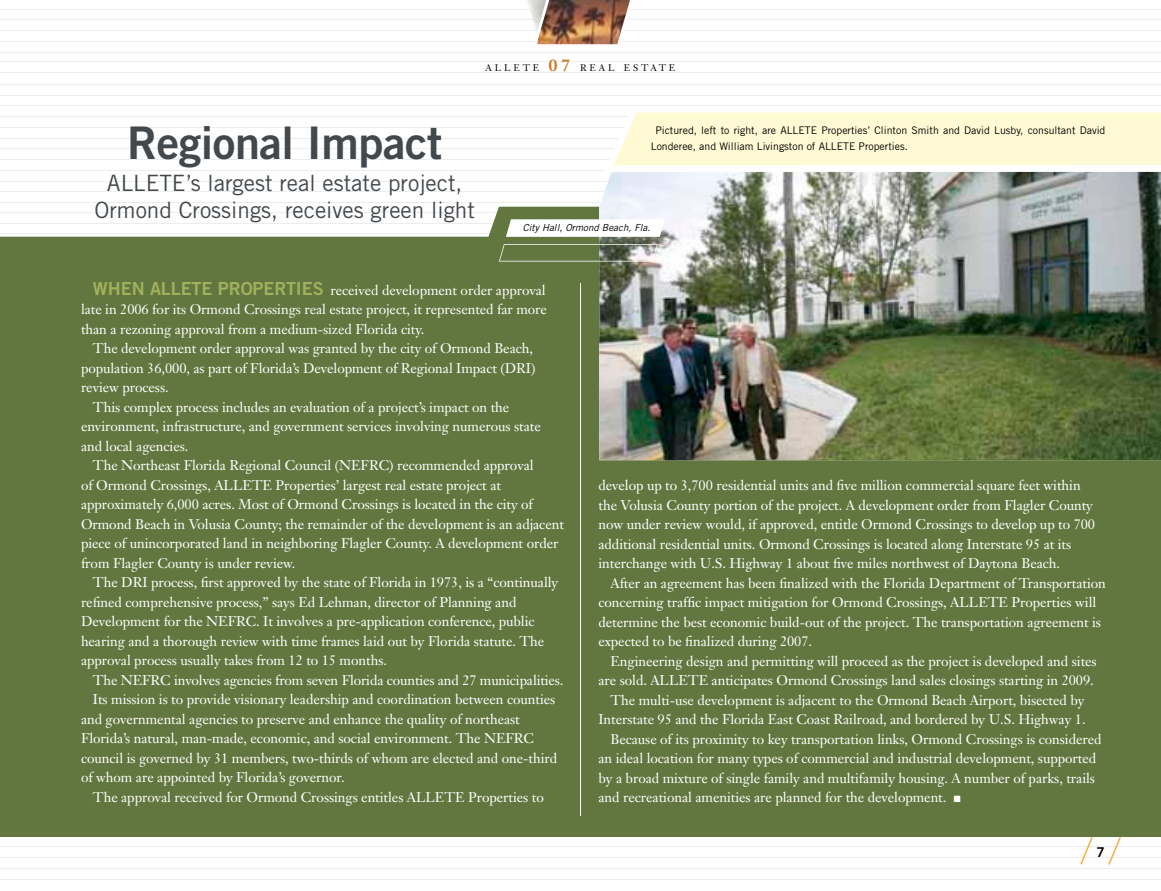
<style>
.page{position:relative;width:1161px;height:891px;background:#fff}
.page>*{position:absolute;margin:0;border:0;box-sizing:border-box;transform-origin:0 0}
.t1{font:45px "Trade Gothic Bold Two";letter-spacing:-.01em;color:#43484c}
.t2{font:22.5px/27px "Trade Gothic";color:#43484c;text-align:center}
.t3{font:13.8px/19.5px "Janson Text";letter-spacing:-.005em;color:#fff}
.t4{font:13.5px "Trade Gothic Bold Two";color:#000}
.t5{font:10.5px/16.5px "Trade Gothic";color:#000}
.t6{font:italic 9.75px "Trade Gothic";color:#000}
.t7{font:9.45px "Janson Text";letter-spacing:.3em;color:#000}
.s1{font-weight:700;font-size:16.5px;color:#cd7d2b}
.s2{font-family:"Trade Gothic Bold Two";font-size:18px;color:#a1b05c}
</style>
<div class="page">
<hr style="left:0;top:41px;width:1161px;height:1px;background:#ebeded">
<hr style="left:0;top:62px;width:1161px;height:1px;background:#ebeded">
<hr style="left:0;top:84px;width:1161px;height:1px;background:#ebeded">
<hr style="left:0;top:105px;width:1161px;height:1px;background:#ebeded">
<hr style="left:0;top:127px;width:1161px;height:1px;background:#ebeded">
<hr style="left:0;top:148px;width:1161px;height:1px;background:#ebeded">
<hr style="left:0;top:171px;width:1161px;height:1px;background:#ebeded">
<hr style="left:0;top:191px;width:1161px;height:1px;background:#ebeded">
<hr style="left:0;top:20px;width:1161px;height:1px;background:#ebeded">
<hr style="left:0;top:10px;width:1161px;height:1px;background:#ebeded">
<hr style="left:0;top:31px;width:1161px;height:1px;background:#ebeded">
<hr style="left:0;top:202px;width:1161px;height:1px;background:#ebeded">
<hr style="left:0;top:182px;width:1161px;height:1px;background:#ebeded">
<hr style="left:0;top:159px;width:1161px;height:1px;background:#ebeded">
<hr style="left:0;top:138px;width:1161px;height:1px;background:#ebeded">
<hr style="left:0;top:116px;width:1161px;height:1px;background:#ebeded">
<hr style="left:0;top:95px;width:1161px;height:1px;background:#ebeded">
<hr style="left:0;top:73px;width:1161px;height:1px;background:#ebeded">
<hr style="left:0;top:52px;width:1161px;height:1px;background:#ebeded">
<hr style="left:0;top:846px;width:1161px;height:1px;background:#ebeded">
<hr style="left:0;top:869px;width:1161px;height:1px;background:#ebeded">
<hr style="left:0;top:880px;width:1161px;height:1px;background:#ebeded">
<hr style="left:0;top:857px;width:1161px;height:1px;background:#ebeded">
<svg style="left:1080px;top:837px;width:13px;height:28px"></svg>
<svg style="left:1108px;top:837px;width:13px;height:28px"></svg>
<img style="left:527px;top:0;width:6px;height:32px">
<img style="left:533px;top:0;width:104px;height:45px">
<div style="left:0;top:207px;width:1161px;height:630px;background:#62773f"></div>
<img style="left:599px;top:172px;width:562px;height:288px">
<svg style="left:506px;top:219px;width:159px;height:18px"></svg>
<svg style="left:499px;top:244px;width:159px;height:18px;background:#7e8b68"></svg>
<svg style="left:604px;top:112px;width:557px;height:59px;background:#fefada"></svg>
<hr style="left:580px;top:283px;width:1px;height:533px;background:#fff">
<svg style="left:954px;top:796px;width:6px;height:6px"></svg>
<p class="t7" style="left:486px;top:62px;width:191px">ALLETE <span class="s1">07</span> REAL ESTATE</p>
<h1 class="t1" style="left:127px;top:115px;width:316px">Regional Impact</h1>
<h2 class="t2" style="left:94px;top:169px;width:382px">ALLETE’s largest real estate project,<br>Ormond Crossings, receives green light</h2>
<p class="t5" style="left:651px;top:122px;width:456px;text-indent:4px">Pictured, left to right, are ALLETE Properties’ Clinton Smith and David Lusby, consultant David<br>Londeree, and William Livingston of ALLETE Properties.</p>
<p class="t6" style="left:523px;top:222px;width:129px">City Hall, Ormond Beach, Fla.</p>
<p class="t3" style="left:81px;top:280px;width:468px;text-align:justify;text-indent:12px"><span class="s2">WHEN ALLETE PROPERTIES</span> received development order approval late in 2006 for its Ormond Crossings real estate project, it represented far more than a rezoning approval from a medium-sized Florida city.</p>
<p class="t3" style="left:93px;top:339px;width:442px">The development order approval was granted by the city of Ormond Beach,</p>
<p class="t3" style="left:81px;top:358px;width:456px">population 36,000, as part of Florida’s Development of Regional Impact (DRI)</p>
<p class="t3" style="left:81px;top:378px;width:89px">review process.</p>
<p class="t3" style="left:93px;top:397px;width:418px">This complex process includes an evaluation of a project’s impact on the</p>
<p class="t3" style="left:81px;top:417px;width:461px">environment, infrastructure, and government services involving numerous state</p>
<p class="t3" style="left:81px;top:436px;width:109px">and local agencies.</p>
<p class="t3" style="left:93px;top:456px;width:442px">The Northeast Florida Regional Council (NEFRC) recommended approval</p>
<p class="t3" style="left:81px;top:475px;width:422px">of Ormond Crossings, ALLETE Properties’ largest real estate project at</p>
<p class="t3" style="left:81px;top:495px;width:453px">approximately 6,000 acres. Most of Ormond Crossings is located in the city of</p>
<p class="t3" style="left:81px;top:514px;width:485px">Ormond Beach in Volusia County; the remainder of the development is an adjacent</p>
<p class="t3" style="left:81px;top:534px;width:479px">piece of unincorporated land in neighboring Flagler County. A development order</p>
<p class="t3" style="left:81px;top:553px;width:216px">from Flagler County is under review.</p>
<p class="t3" style="left:93px;top:573px;width:467px">The DRI process, first approved by the state of Florida in 1973, is a “continually</p>
<p class="t3" style="left:81px;top:592px;width:437px">refined comprehensive process,” says Ed Lehman, director of Planning and</p>
<p class="t3" style="left:81px;top:612px;width:455px">Development for the NEFRC. It involves a pre-application conference, public</p>
<p class="t3" style="left:81px;top:631px;width:465px">hearing and a thorough review with time frames laid out by Florida statute. The</p>
<p class="t3" style="left:81px;top:651px;width:308px">approval process usually takes from 12 to 15 months.</p>
<p class="t3" style="left:93px;top:670px;width:472px">The NEFRC involves agencies from seven Florida counties and 27 municipalities.</p>
<p class="t3" style="left:93px;top:690px;width:464px">Its mission is to provide visionary leadership and coordination between counties</p>
<p class="t3" style="left:81px;top:709px;width:440px">and governmental agencies to preserve and enhance the quality of northeast</p>
<p class="t3" style="left:81px;top:729px;width:455px">Florida’s natural, man-made, economic, and social environment. The NEFRC</p>
<p class="t3" style="left:81px;top:748px;width:478px">council is governed by 31 members, two-thirds of whom are elected and one-third</p>
<p class="t3" style="left:81px;top:768px;width:265px">of whom are appointed by Florida’s governor.</p>
<p class="t3" style="left:93px;top:787px;width:452px">The approval received for Ormond Crossings entitles ALLETE Properties to</p>
<p class="t3" style="left:598px;top:476px;width:498px">develop up to 3,700 residential units and five million commercial square feet within the Volusia County portion of the project. A development order from Flagler County now under review would, if approved, entitle Ormond Crossings to develop up to 700 additional residential units. Ormond Crossings is located along Interstate 95 at its interchange with U.S. Highway 1 about five miles northwest of Daytona Beach.</p>
<p class="t3" style="left:598px;top:573px;width:509px;text-indent:12px">After an agreement has been finalized with the Florida Department of Transportation concerning traffic impact mitigation for Ormond Crossings, ALLETE Properties will determine the best economic build-out of the project. The transportation agreement is expected to be finalized during 2007.</p>
<p class="t3" style="left:610px;top:651px;width:488px">Engineering design and permitting will proceed as the project is developed and sites</p>
<p class="t3" style="left:598px;top:671px;width:497px">are sold. ALLETE anticipates Ormond Crossings land sales closings starting in 2009.</p>
<p class="t3" style="left:610px;top:690px;width:476px">The multi-use development is adjacent to the Ormond Beach Airport, bisected by</p>
<p class="t3" style="left:598px;top:710px;width:489px">Interstate 95 and the Florida East Coast Railroad, and bordered by U.S. Highway 1.</p>
<p class="t3" style="left:610px;top:729px;width:493px">Because of its proximity to key transportation links, Ormond Crossings is considered</p>
<p class="t3" style="left:598px;top:749px;width:499px">an ideal location for many types of commercial and industrial development, supported</p>
<p class="t3" style="left:598px;top:768px;width:498px">by a broad mixture of single family and multifamily housing. A number of parks, trails</p>
<p class="t3" style="left:598px;top:788px;width:349px">and recreational amenities are planned for the development.</p>
<p class="t4" style="left:1097px;top:844px;width:10px">7</p>
</div>
